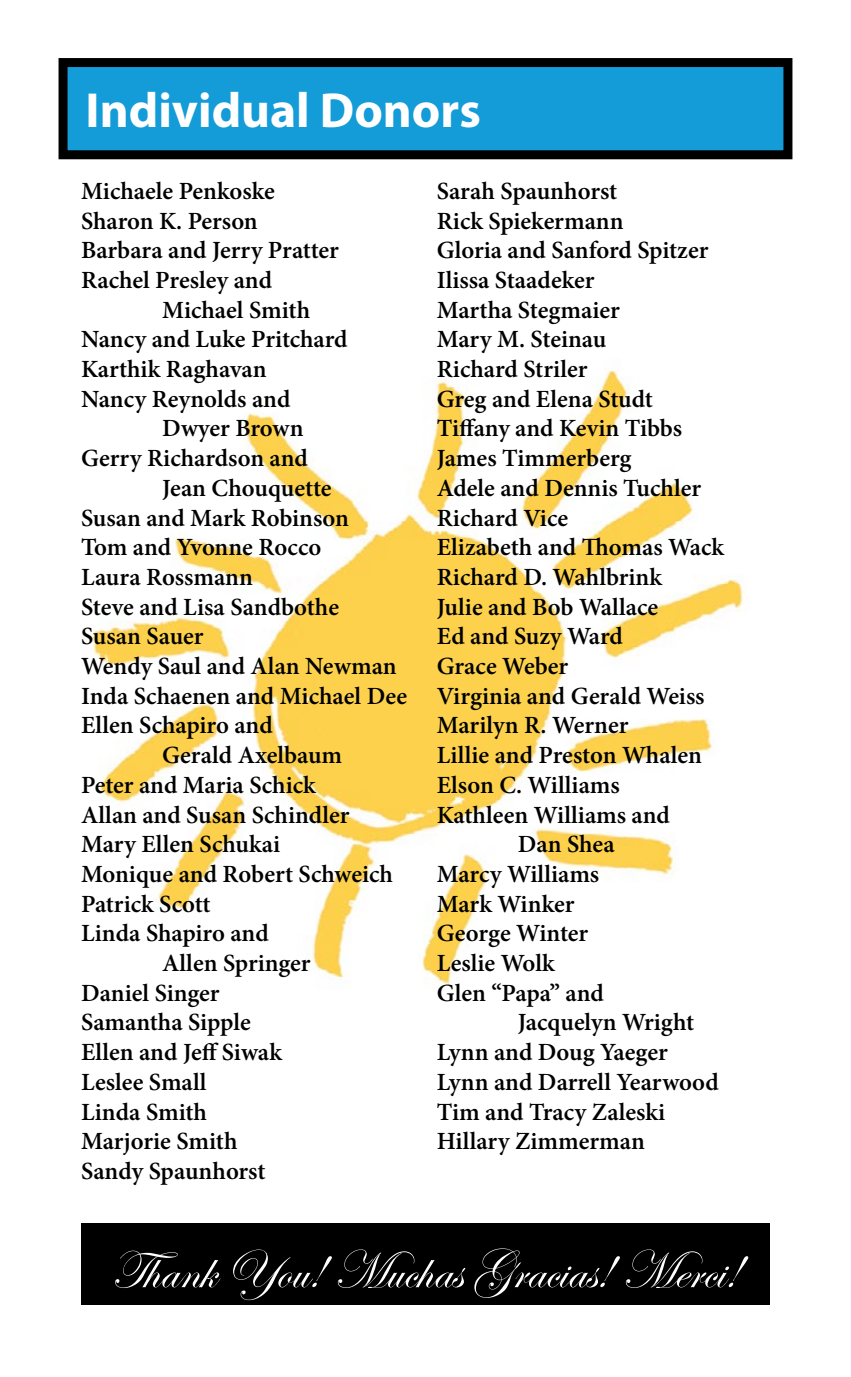
<style>
.page{position:relative;width:851px;height:1377px;background:#fff}
.page>*{position:absolute;margin:0;border:0;box-sizing:border-box;transform-origin:0 0}
.t1{font:54px "Edwardian Script ITC";color:#fff}
.t2{font:700 49.5px "Myriad Pro";color:#fff}
.t3{font:600 24.75px/29.7px "Minion Pro";color:#000}
</style>
<div class="page">
<div style="left:63px;top:63px;width:725px;height:92px;background:#139cd8"></div>
<div style="left:58px;top:58px;width:734px;height:101px;border:9px solid #000"></div>
<div style="left:81px;top:1223px;width:689px;height:82px;background:#000"></div>
<img style="left:91px;top:369px;width:654px;height:620px">
<h2 class="t2" style="left:86px;top:78px;width:397px">Individual Donors</h2>
<p class="t3" style="left:81px;top:176px;width:259px">Michaele Penkoske<br>Sharon K. Person<br>Barbara and Jerry Pratter<br>Rachel Presley and</p>
<p class="t3" style="left:162px;top:295px;width:149px">Michael Smith</p>
<p class="t3" style="left:81px;top:324px;width:268px">Nancy and Luke Pritchard</p>
<p class="t3" style="left:81px;top:354px;width:187px">Karthik Raghavan</p>
<p class="t3" style="left:81px;top:384px;width:211px">Nancy Reynolds and</p>
<p class="t3" style="left:162px;top:414px;width:143px">Dwyer Brown</p>
<p class="t3" style="left:81px;top:443px;width:228px">Gerry Richardson and</p>
<p class="t3" style="left:162px;top:473px;width:171px">Jean Chouquette</p>
<p class="t3" style="left:81px;top:503px;width:269px">Susan and Mark Robinson</p>
<p class="t3" style="left:81px;top:532px;width:242px">Tom and Yvonne Rocco</p>
<p class="t3" style="left:81px;top:562px;width:173px">Laura Rossmann</p>
<p class="t3" style="left:81px;top:592px;width:259px">Steve and Lisa Sandbothe</p>
<p class="t3" style="left:81px;top:621px;width:124px">Susan Sauer</p>
<p class="t3" style="left:81px;top:651px;width:317px">Wendy Saul and Alan Newman</p>
<p class="t3" style="left:81px;top:681px;width:327px">Inda Schaenen and Michael Dee</p>
<p class="t3" style="left:81px;top:711px;width:193px">Ellen Schapiro and</p>
<p class="t3" style="left:162px;top:740px;width:182px">Gerald Axelbaum</p>
<p class="t3" style="left:81px;top:770px;width:236px">Peter and Maria Schick</p>
<p class="t3" style="left:81px;top:800px;width:270px">Allan and Susan Schindler</p>
<p class="t3" style="left:81px;top:829px;width:201px">Mary Ellen Schukai</p>
<p class="t3" style="left:81px;top:859px;width:313px">Monique and Robert Schweich</p>
<p class="t3" style="left:81px;top:889px;width:131px">Patrick Scott</p>
<p class="t3" style="left:81px;top:918px;width:189px">Linda Shapiro and</p>
<p class="t3" style="left:162px;top:948px;width:150px">Allen Springer</p>
<p class="t3" style="left:81px;top:978px;width:140px">Daniel Singer</p>
<p class="t3" style="left:81px;top:1008px;width:171px">Samantha Sipple</p>
<p class="t3" style="left:81px;top:1037px;width:202px">Ellen and Jeff Siwak</p>
<p class="t3" style="left:81px;top:1067px;width:127px">Leslee Small</p>
<p class="t3" style="left:81px;top:1097px;width:127px">Linda Smith</p>
<p class="t3" style="left:81px;top:1126px;width:158px">Marjorie Smith</p>
<p class="t3" style="left:81px;top:1156px;width:186px">Sandy Spaunhorst</p>
<p class="t3" style="left:437px;top:176px;width:182px">Sarah Spaunhorst</p>
<p class="t3" style="left:437px;top:206px;width:188px">Rick Spiekermann</p>
<p class="t3" style="left:437px;top:235px;width:273px">Gloria and Sanford Spitzer</p>
<p class="t3" style="left:437px;top:265px;width:159px">Ilissa Staadeker</p>
<p class="t3" style="left:437px;top:295px;width:184px">Martha Stegmaier</p>
<p class="t3" style="left:437px;top:324px;width:171px">Mary M. Steinau</p>
<p class="t3" style="left:437px;top:354px;width:152px">Richard Striler</p>
<p class="t3" style="left:437px;top:384px;width:218px">Greg and Elena Studt</p>
<p class="t3" style="left:437px;top:414px;width:247px">Tiffany and Kevin Tibbs</p>
<p class="t3" style="left:437px;top:443px;width:196px">James Timmerberg</p>
<p class="t3" style="left:437px;top:473px;width:266px">Adele and Dennis Tuchler</p>
<p class="t3" style="left:437px;top:503px;width:133px">Richard Vice</p>
<p class="t3" style="left:437px;top:532px;width:289px">Elizabeth and Thomas Wack</p>
<p class="t3" style="left:437px;top:562px;width:227px">Richard D. Wahlbrink</p>
<p class="t3" style="left:437px;top:592px;width:223px">Julie and Bob Wallace</p>
<p class="t3" style="left:437px;top:621px;width:188px">Ed and Suzy Ward</p>
<p class="t3" style="left:437px;top:651px;width:133px">Grace Weber</p>
<p class="t3" style="left:437px;top:681px;width:269px">Virginia and Gerald Weiss</p>
<p class="t3" style="left:437px;top:711px;width:193px">Marilyn R. Werner</p>
<p class="t3" style="left:437px;top:740px;width:267px">Lillie and Preston Whalen</p>
<p class="t3" style="left:437px;top:770px;width:184px">Elson C. Williams</p>
<p class="t3" style="left:437px;top:800px;width:235px">Kathleen Williams and</p>
<p class="t3" style="left:518px;top:829px;width:98px">Dan Shea</p>
<p class="t3" style="left:437px;top:859px;width:164px">Marcy Williams</p>
<p class="t3" style="left:437px;top:889px;width:139px">Mark Winker</p>
<p class="t3" style="left:437px;top:918px;width:153px">George Winter</p>
<p class="t3" style="left:437px;top:948px;width:119px">Leslie Wolk</p>
<p class="t3" style="left:437px;top:978px;width:169px">Glen “Papa” and</p>
<p class="t3" style="left:518px;top:1008px;width:178px">Jacquelyn Wright</p>
<p class="t3" style="left:437px;top:1037px;width:232px">Lynn and Doug Yaeger</p>
<p class="t3" style="left:437px;top:1067px;width:283px">Lynn and Darrell Yearwood</p>
<p class="t3" style="left:437px;top:1097px;width:230px">Tim and Tracy Zaleski</p>
<p class="t3" style="left:437px;top:1126px;width:209px">Hillary Zimmerman</p>
<h1 class="t1" style="left:111px;top:1241px;width:630px">Thank You! Muchas Gracias! Merci!</h1>
</div>
